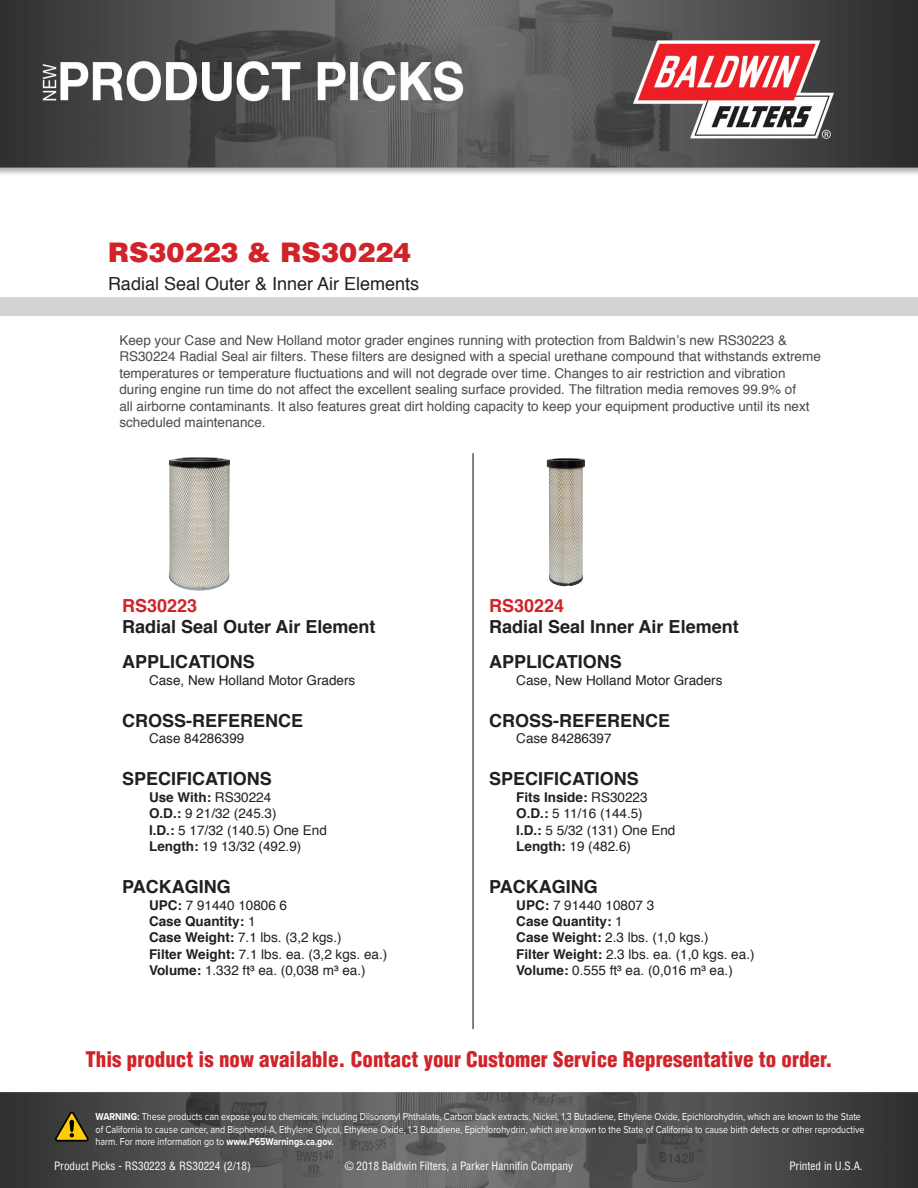
<style>
.page{position:relative;width:918px;height:1188px;background:#fff}
.page>*{position:absolute;margin:0;border:0;box-sizing:border-box;transform-origin:0 0}
.t1{font:900 27px "Helvetica";color:#d1232a}
.t2{font:900 condensed 21px "Helvetica";color:#d1232a}
.t3{font:700 18px/35.1px "Helvetica";color:#231f20}
.t4{font:18px "Helvetica";color:#231f20}
.t5{font:700 18px "Helvetica";color:#d1232a}
.t6{font:13.5px/16.5px "Helvetica";color:#4b4c4d}
.t7{font:13.5px/16.5px "Helvetica";color:#231f20}
.t8{font:condensed 11.25px "Helvetica";color:#fff}
.t9{font:10.5px/12.8px "Proxima Nova";color:#fff;scale:.85 1}
.s1{font-weight:700}
</style>
<div class="page">
<img style="left:0;top:0;width:918px;height:1188px">
<svg style="left:54px;top:1111px;width:35px;height:31px"></svg>
<div style="left:0;top:298px;width:918px;height:18px;background:#d3d3d3"></div>
<hr style="left:472px;top:453px;width:2px;height:576px;background:#231f20">
<img style="left:169px;top:457px;width:61px;height:134px">
<img style="left:547px;top:458px;width:38px;height:128px">
<h1 class="t1" style="left:108px;top:234px;width:305px">RS30223 &amp; RS30224</h1>
<h3 class="t4" style="left:108px;top:270px;width:313px">Radial Seal Outer &amp; Inner Air Elements</h3>
<p class="t6" style="left:119px;top:332px;width:703px">Keep your Case and New Holland motor grader engines running with protection from Baldwin’s new RS30223 &amp; RS30224 Radial Seal air filters. These filters are designed with a special urethane compound that withstands extreme temperatures or temperature fluctuations and will not degrade over time. Changes to air restriction and vibration during engine run time do not affect the excellent sealing surface provided. The filtration media removes 99.9% of<br>all airborne contaminants. It also features great dirt holding capacity to keep your equipment productive until its next scheduled maintenance.</p>
<h3 class="t5" style="left:122px;top:591px;width:77px">RS30223</h3>
<h3 class="t3" style="left:122px;top:610px;width:255px">Radial Seal Outer Air Element<br>APPLICATIONS</h3>
<p class="t7" style="left:149px;top:672px;width:208px">Case, New Holland Motor Graders</p>
<h3 class="t3" style="left:122px;top:703px;width:183px">CROSS-REFERENCE</h3>
<p class="t7" style="left:149px;top:731px;width:97px">Case 84286399</p>
<h3 class="t3" style="left:122px;top:762px;width:151px">SPECIFICATIONS</h3>
<p class="t7" style="left:149px;top:789px;width:179px"><span class="s1">Use With:</span> RS30224<br><span class="s1">O.D.:</span> 9 21/32 (245.3)<br><span class="s1">I.D.:</span> 5 17/32 (140.5) One End<br><span class="s1">Length:</span> 19 13/32 (492.9)</p>
<h3 class="t3" style="left:122px;top:869px;width:110px">PACKAGING</h3>
<p class="t7" style="left:149px;top:897px;width:240px"><span class="s1">UPC:</span> 7 91440 10806 6<br><span class="s1">Case Quantity:</span> 1<br><span class="s1">Case Weight:</span> 7.1 lbs. (3,2 kgs.)<br><span class="s1">Filter Weight:</span> 7.1 lbs. ea. (3,2 kgs. ea.)<br><span class="s1">Volume:</span> 1.332 ft³ ea. (0,038 m³ ea.)</p>
<h3 class="t5" style="left:489px;top:591px;width:77px">RS30224</h3>
<h3 class="t3" style="left:489px;top:610px;width:251px">Radial Seal Inner Air Element<br>APPLICATIONS</h3>
<p class="t7" style="left:516px;top:672px;width:208px">Case, New Holland Motor Graders</p>
<h3 class="t3" style="left:489px;top:703px;width:183px">CROSS-REFERENCE</h3>
<p class="t7" style="left:516px;top:731px;width:97px">Case 84286397</p>
<h3 class="t3" style="left:489px;top:762px;width:151px">SPECIFICATIONS</h3>
<p class="t7" style="left:516px;top:789px;width:161px"><span class="s1">Fits Inside:</span> RS30223<br><span class="s1">O.D.:</span> 5 11/16 (144.5)<br><span class="s1">I.D.:</span> 5 5/32 (131) One End<br><span class="s1">Length:</span> 19 (482.6)</p>
<h3 class="t3" style="left:489px;top:869px;width:110px">PACKAGING</h3>
<p class="t7" style="left:516px;top:897px;width:240px"><span class="s1">UPC:</span> 7 91440 10807 3<br><span class="s1">Case Quantity:</span> 1<br><span class="s1">Case Weight:</span> 2.3 lbs. (1,0 kgs.)<br><span class="s1">Filter Weight:</span> 2.3 lbs. ea. (1,0 kgs. ea.)<br><span class="s1">Volume:</span> 0.555 ft³ ea. (0,016 m³ ea.)</p>
<h2 class="t2" style="left:85px;top:1046px;width:749px">This product is now available. Contact your Customer Service Representative to order.</h2>
<p class="t9" style="left:96px;top:1109px;width:906px"><span class="s1">WARNING:</span> These products can expose you to chemicals, including Diisononyl Phthalate, Carbon black extracts, Nickel, 1,3 Butadiene, Ethylene Oxide, Epichlorohydrin, which are known to the State of California to cause cancer, and Bisphenol-A, Ethylene Glycol, Ethylene Oxide, 1,3 Butadiene, Epichlorohydrin, which are known to the State of California to cause birth defects or other reproductive harm. For more information go to <span class="s1">www.P65Warnings.ca.gov.</span></p>
<p class="t8" style="left:345px;top:1159px;width:230px">© 2018 Baldwin Filters, a Parker Hannifin Company</p>
<p class="t8" style="left:789px;top:1159px;width:75px">Printed in U.S.A.</p>
<p class="t8" style="left:54px;top:1159px;width:198px">Product Picks - RS30223 &amp; RS30224 (2/18)</p>
</div>
